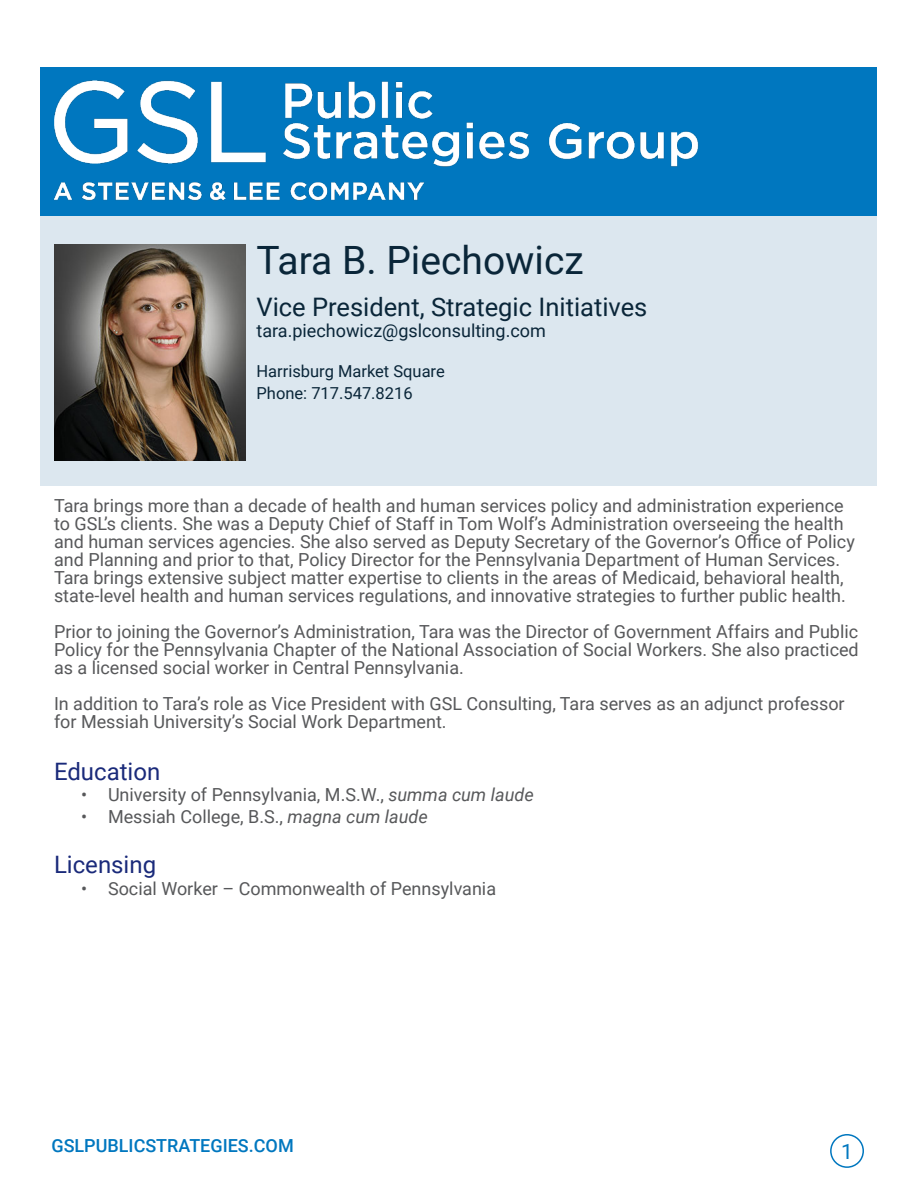
<style>
.page{position:relative;width:918px;height:1188px;background:#fff}
.page>*{position:absolute;margin:0;border:0;box-sizing:border-box;transform-origin:0 0}
.t1{font:39px "Roboto";color:#0a2639}
.t2{font:25.5px "Roboto";color:#0a2639}
.t3{font:24px "Roboto";color:#1a2a7a}
.t4{font:21px "Roboto";color:#0077bf}
.t5{font:18px/18px "Roboto";color:#57585a}
.t6{font:18px "Roboto";color:#0a2639}
.t7{font:500 18px "Roboto";color:#0077bf}
.t8{font:16.5px/21.6px "Roboto";color:#0a2639}
.s1{font-style:italic}
</style>
<div class="page">
<div style="left:830px;top:1134px;width:34px;height:34px;border:2px solid #0077bf;border-radius:50%"></div>
<div style="left:40px;top:68px;width:838px;height:148px;background:#0077bf"></div>
<img style="left:54px;top:80px;width:645px;height:121px">
<div style="left:40px;top:216px;width:838px;height:270px;background:#dce7ef"></div>
<img style="left:54px;top:244px;width:192px;height:216px">
<p class="t1" style="left:256px;top:233px;width:329px">Tara B. Piechowicz</p>
<p class="t2" style="left:256px;top:289px;width:392px">Vice President, Strategic Initiatives</p>
<p class="t6" style="left:256px;top:318px;width:291px">tara.piechowicz@gslconsulting.com</p>
<p class="t8" style="left:256px;top:360px;width:190px">Harrisburg Market Square<br>Phone: 717.547.8216</p>
<p class="t5" style="left:54px;top:496px;width:802px">Tara brings more than a decade of health and human services policy and administration experience to GSL’s clients. She was a Deputy Chief of Staff in Tom Wolf’s Administration overseeing the health and human services agencies. She also served as Deputy Secretary of the Governor’s Office of Policy and Planning and prior to that, Policy Director for the Pennsylvania Department of Human Services.<br>Tara brings extensive subject matter expertise to clients in the areas of Medicaid, behavioral health, state-level health and human services regulations, and innovative strategies to further public health.</p>
<p class="t5" style="left:54px;top:622px;width:806px;text-align:justify">Prior to joining the Governor’s Administration, Tara was the Director of Government Affairs and Public Policy for the Pennsylvania Chapter of the National Association of Social Workers. She also practiced as a licensed social worker in Central Pennsylvania.</p>
<p class="t5" style="left:54px;top:694px;width:792px">In addition to Tara’s role as Vice President with GSL Consulting, Tara serves as an adjunct professor for Messiah University’s Social Work Department.</p>
<p class="t3" style="left:54px;top:754px;width:108px">Education</p>
<p class="t5" style="left:81px;top:785px;width:454px">• University of Pennsylvania, M.S.W., <span class="s1">summa cum laude</span></p>
<p class="t5" style="left:81px;top:807px;width:348px">• Messiah College, B.S., <span class="s1">magna cum laude</span></p>
<p class="t3" style="left:54px;top:848px;width:104px">Licensing</p>
<p class="t5" style="left:81px;top:879px;width:417px">• Social Worker – Commonwealth of Pennsylvania</p>
<p class="t7" style="left:51px;top:1133px;width:244px">GSLPUBLICSTRATEGIES.COM</p>
<p class="t4" style="left:841px;top:1137px;width:13px">1</p>
</div>
